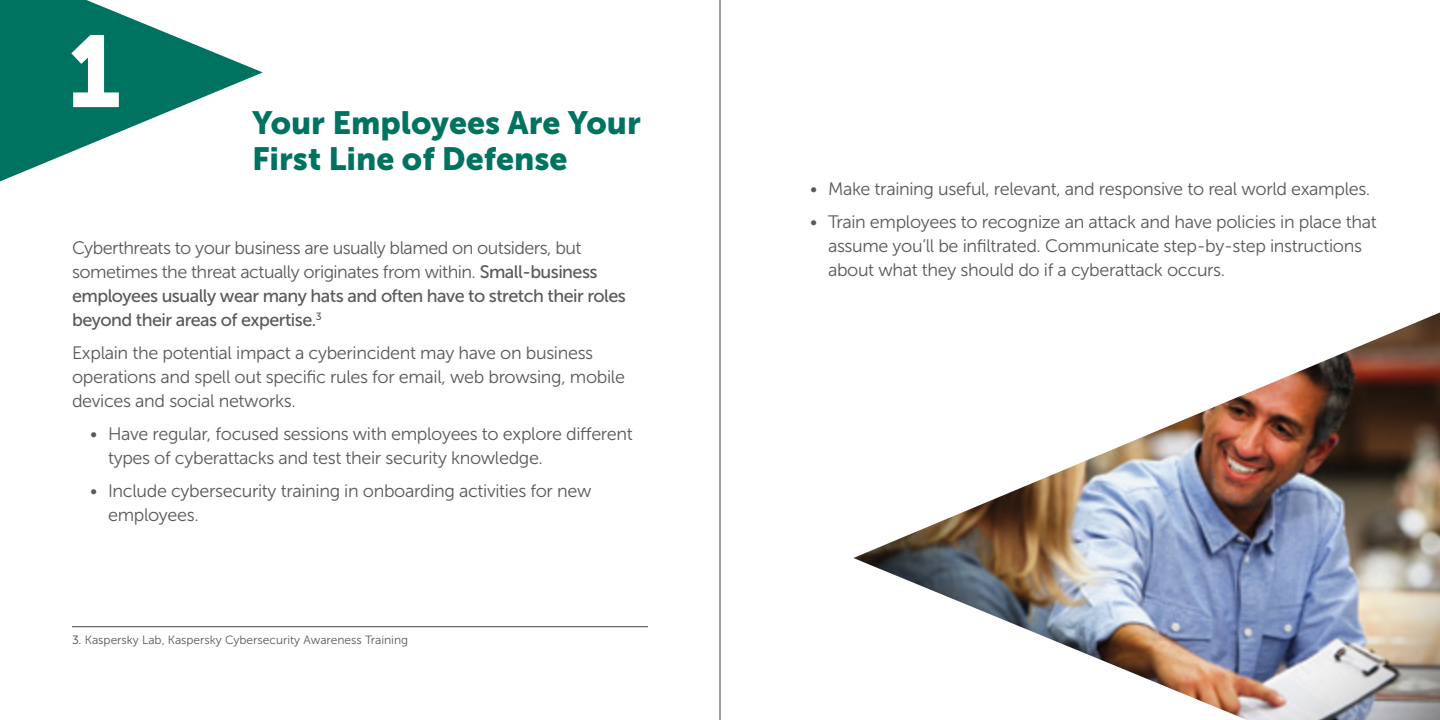
<style>
.page{position:relative;width:1440px;height:720px;background:#fff}
.page>*{position:absolute;margin:0;border:0;box-sizing:border-box;transform-origin:0 0}
.t1{font:96px "Museo Sans 700";color:#fff}
.t2{font:32px/36px "Museo Sans 900";color:#007360}
.t3{font:18px/24px "Museo Sans 300";letter-spacing:-.02em;color:#58595b}
.t4{font:18px/24px "Museo Sans 500";letter-spacing:-.03em;color:#58595b}
.t5{font:12px "Museo Sans 300";color:#58595b}
.s1{font-family:"Museo Sans 500"}
.s2{color:#414042}
</style>
<div class="page">
<svg style="left:0;top:0;width:263px;height:181px;fill:#007360"></svg>
<svg style="left:68px;top:33px;width:53px;height:76px"></svg>
<img style="left:853px;top:312px;width:587px;height:408px">
<hr style="left:720px;top:0;width:1px;height:720px;background:#414042">
<hr style="left:72px;top:626px;width:576px;height:1px;background:#414042">
<h1 class="t1" style="left:70px;top:19px;width:51px">1</h1>
<h2 class="t2" style="left:252px;top:104px;width:390px">Your Employees Are Your<br>First Line of Defense</h2>
<p class="t3" style="left:72px;top:236px;width:527px">Cyberthreats to your business are usually blamed on outsiders, but sometimes the threat actually originates from within. <span class="s1">Small-business</span></p>
<p class="t4" style="left:72px;top:284px;width:555px">employees usually wear many hats and often have to stretch their roles beyond their areas of expertise.<sup>3</sup></p>
<p class="t3" style="left:72px;top:341px;width:554px">Explain the potential impact a cyberincident may have on business operations and spell out specific rules for email, web browsing, mobile devices and social networks.</p>
<p class="t3" style="left:108px;top:422px;width:526px;text-indent:-18px">• Have regular, focused sessions with employees to explore different types of cyberattacks and test their security knowledge.</p>
<p class="t3" style="left:108px;top:479px;width:485px;text-indent:-18px">• Include cybersecurity training in onboarding activities for new employees.</p>
<p class="t5" style="left:72px;top:634px;width:338px"><span class="s2">3.</span> Kaspersky Lab, Kaspersky Cybersecurity Awareness Training</p>
<p class="t3" style="left:810px;top:177px;width:562px">• Make training useful, relevant, and responsive to real world examples.</p>
<p class="t3" style="left:828px;top:210px;width:550px;text-indent:-18px">• Train employees to recognize an attack and have policies in place that assume you’ll be infiltrated. Communicate step-by-step instructions about what they should do if a cyberattack occurs.</p>
</div>
